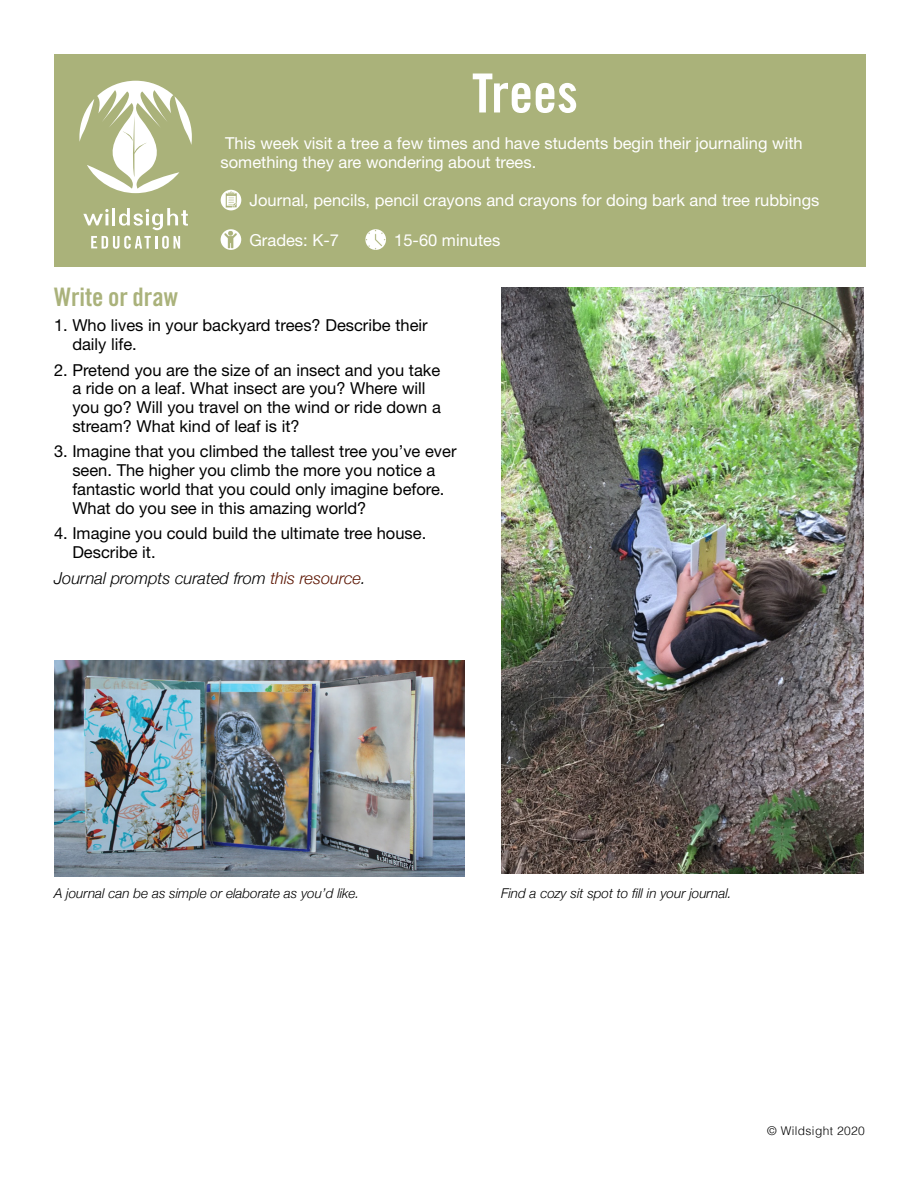
<style>
.page{position:relative;width:918px;height:1188px;background:#fff}
.page>*{position:absolute;margin:0;border:0;box-sizing:border-box;transform-origin:0 0}
.t1{font:54px "Trade Gothic LT Std Bd Cn 20";color:#fff}
.t2{font:25.5px "Trade Gothic LT Std Bd Cn 20";color:#aab27b}
.t3{font:16.5px/18.8px "Helvetica Neue";color:#000}
.t4{font:16.5px/18.8px "Helvetica Neue";color:#fff}
.t5{font:italic 300 16.5px "Helvetica Neue";color:#000}
.t6{font:italic 300 13.5px "Helvetica Neue";color:#000}
.t7{font:300 12px "Helvetica";letter-spacing:.03em;color:#000}
.s1{color:#5b1400}
</style>
<div class="page">
<div style="left:54px;top:55px;width:811px;height:212px;background:#aab27a"></div>
<img style="left:221px;top:190px;width:20px;height:20px;border-radius:10px">
<svg style="left:91px;top:236px;width:89px;height:12px"></svg>
<svg style="left:79px;top:81px;width:113px;height:112px"></svg>
<svg style="left:83px;top:209px;width:26px;height:16px"></svg>
<hr style="left:112px;top:208px;width:3px;height:17px;background:#fff">
<svg style="left:119px;top:208px;width:69px;height:22px"></svg>
<img style="left:221px;top:229px;width:20px;height:21px;border-radius:10px">
<img style="left:365px;top:229px;width:21px;height:21px;border-radius:10px">
<img style="left:501px;top:288px;width:363px;height:585px">
<img style="left:54px;top:660px;width:410px;height:216px">
<h1 class="t1" style="left:472px;top:60px;width:107px">Trees</h1>
<p class="t4" style="left:221px;top:135px;width:584px">This week visit a tree a few times and have students begin their journaling with something they are wondering about trees.</p>
<p class="t4" style="left:250px;top:191px;width:571px">Journal, pencils, pencil crayons and crayons for doing bark and tree rubbings</p>
<p class="t4" style="left:249px;top:232px;width:91px">Grades: K-7</p>
<p class="t4" style="left:394px;top:232px;width:108px">15-60 minutes</p>
<h2 class="t2" style="left:54px;top:281px;width:125px">Write or draw</h2>
<p class="t3" style="left:72px;top:317px;width:357px;text-indent:-18px">1. Who lives in your backyard trees? Describe their daily life.</p>
<p class="t3" style="left:72px;top:361px;width:370px;text-indent:-18px">2. Pretend you are the size of an insect and you take a ride on a leaf. What insect are you? Where will you go? Will you travel on the wind or ride down a stream? What kind of leaf is it?</p>
<p class="t3" style="left:72px;top:443px;width:386px;text-indent:-18px">3. Imagine that you climbed the tallest tree you’ve ever seen. The higher you climb the more you notice a fantastic world that you could only imagine before.<br>What do you see in this amazing world?</p>
<p class="t3" style="left:72px;top:525px;width:355px;text-indent:-18px">4. Imagine you could build the ultimate tree house.<br>Describe it.</p>
<p class="t5" style="left:54px;top:566px;width:313px">Journal prompts curated from <span class="s1">this resource</span>.</p>
<p class="t6" style="left:54px;top:882px;width:307px">A journal can be as simple or elaborate as you’d like.</p>
<p class="t6" style="left:501px;top:882px;width:232px">Find a cozy sit spot to fill in your journal.</p>
<p class="t7" style="left:767px;top:1121px;width:99px">© Wildsight 2020</p>
</div>
